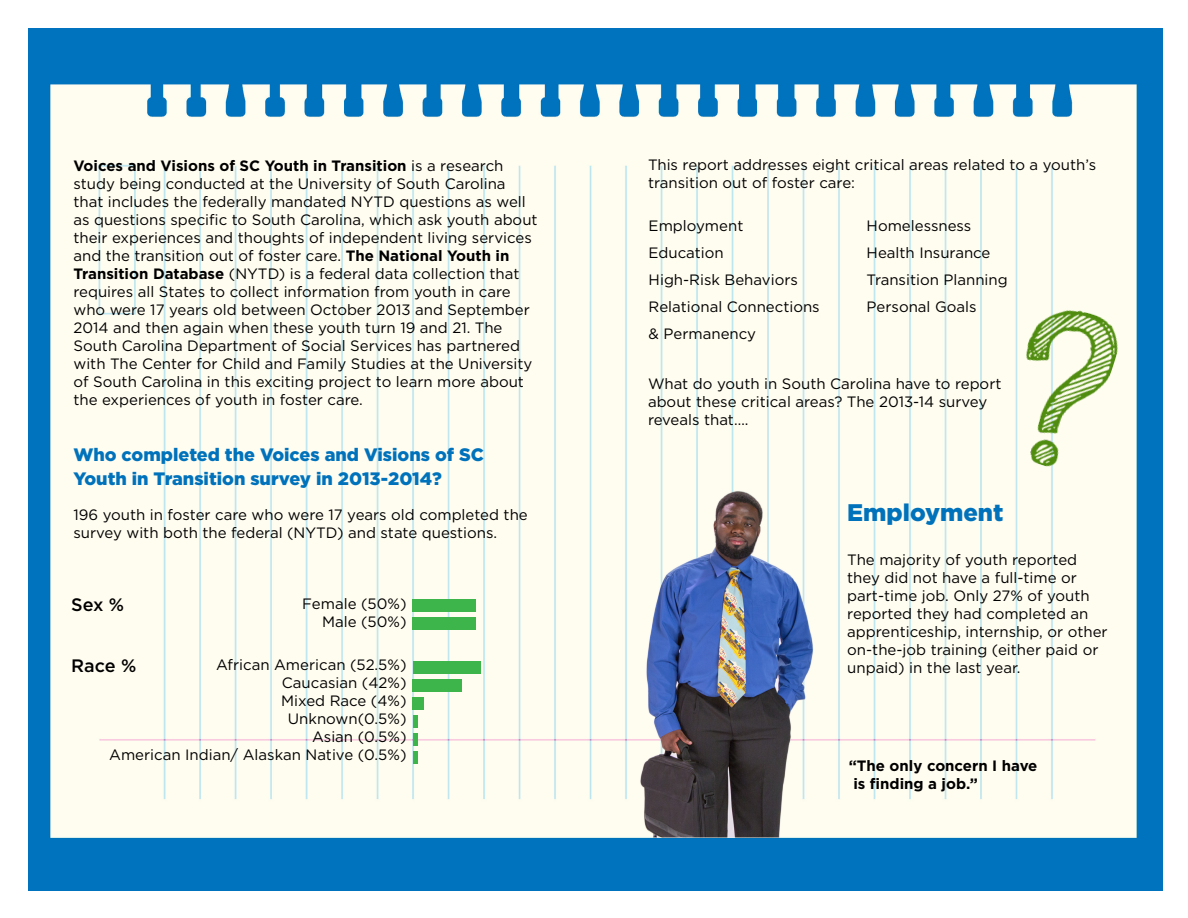
<style>
.page{position:relative;width:1188px;height:918px;background:#fff}
.page>*{position:absolute;margin:0;border:0;box-sizing:border-box;transform-origin:0 0}
.t1{font:900 24px "Gotham";color:#0072bb}
.t2{font:900 18px/24px "Gotham";color:#0072bb}
.t3{font:500 18px "Gotham";color:#000}
.Headline_1{font:15px/18px "Gotham";color:#000}
.Headline_1-2{font:700 15px/18px "Gotham";color:#000}
.s1{font-weight:700}
</style>
<div class="page">
<img style="left:28px;top:28px;width:1134px;height:863px">
<div style="left:413px;top:599px;width:63px;height:12px;background:#3eb54a"></div>
<div style="left:413px;top:617px;width:63px;height:13px;background:#3eb54a"></div>
<div style="left:413px;top:661px;width:68px;height:12px;background:#3eb54a"></div>
<div style="left:413px;top:679px;width:49px;height:12px;background:#3eb54a"></div>
<div style="left:413px;top:697px;width:11px;height:12px;background:#3eb54a"></div>
<hr style="left:413px;top:715px;width:4px;height:12px;background:#3eb54a">
<img style="left:611px;top:486px;width:236px;height:358px">
<hr style="left:413px;top:733px;width:4px;height:12px;background:#3eb54a">
<hr style="left:413px;top:751px;width:4px;height:12px;background:#3eb54a">
<img style="left:987px;top:289px;width:142px;height:191px">
<p class="Headline_1" style="left:73px;top:156px;width:466px"><span class="s1">Voices and Visions of SC Youth in Transition</span> is a research study being conducted at the University of South Carolina that includes the federally mandated NYTD questions as well as questions specific to South Carolina, which ask youth about their experiences and thoughts of independent living services and the transition out of foster care. <span class="s1">The National Youth in Transition Database</span> (NYTD) is a federal data collection that requires all States to collect information from youth in care who were 17 years old between October 2013 and September 2014 and then again when these youth turn 19 and 21. The South Carolina Department of Social Services has partnered with The Center for Child and Family Studies at the University of South Carolina in this exciting project to learn more about the experiences of youth in foster care.</p>
<p class="Headline_1" style="left:648px;top:156px;width:450px">This report addresses eight critical areas related to a youth’s transition out of foster care:</p>
<p class="Headline_1" style="left:649px;top:217px;width:96px">Employment</p>
<p class="Headline_1" style="left:649px;top:244px;width:77px">Education</p>
<p class="Headline_1" style="left:649px;top:271px;width:151px">High-Risk Behaviors</p>
<p class="Headline_1" style="left:649px;top:298px;width:173px">Relational Connections</p>
<p class="Headline_1" style="left:649px;top:325px;width:109px">&amp; Permanency</p>
<p class="Headline_1" style="left:867px;top:217px;width:106px">Homelessness</p>
<p class="Headline_1" style="left:867px;top:244px;width:125px">Health Insurance</p>
<p class="Headline_1" style="left:867px;top:271px;width:143px">Transition Planning</p>
<p class="Headline_1" style="left:867px;top:298px;width:111px">Personal Goals</p>
<p class="Headline_1" style="left:648px;top:375px;width:355px">What do youth in South Carolina have to report about these critical areas? The 2013-14 survey reveals that….</p>
<p class="t2" style="left:73px;top:443px;width:412px">Who completed the Voices and Visions of SC<br>Youth in Transition survey in 2013-2014?</p>
<p class="Headline_1" style="left:73px;top:505px;width:456px">196 youth in foster care who were 17 years old completed the survey with both the federal (NYTD) and state questions.</p>
<p class="t3" style="left:71px;top:592px;width:54px">Sex %</p>
<p class="Headline_1" style="left:302px;top:594px;width:106px">Female (50%)</p>
<p class="Headline_1" style="left:322px;top:612px;width:86px">Male (50%)</p>
<p class="t3" style="left:71px;top:654px;width:67px">Race %</p>
<p class="Headline_1" style="left:216px;top:656px;width:192px">African American (52.5%)</p>
<p class="Headline_1" style="left:282px;top:674px;width:126px">Caucasian (42%)</p>
<p class="Headline_1" style="left:281px;top:692px;width:127px">Mixed Race (4%)</p>
<p class="Headline_1" style="left:288px;top:710px;width:120px">Unknown(0.5%)</p>
<p class="Headline_1" style="left:312px;top:728px;width:96px">Asian (0.5%)</p>
<p class="Headline_1" style="left:109px;top:746px;width:299px">American Indian/ Alaskan Native (0.5%)</p>
<p class="t1" style="left:847px;top:496px;width:158px">Employment</p>
<p class="Headline_1" style="left:847px;top:551px;width:262px">The majority of youth reported they did not have a full-time or part-time job. Only 27% of youth reported they had completed an apprenticeship, internship, or other on-the-job training (either paid or unpaid) in the last year.</p>
<p class="Headline_1-2" style="left:853px;top:757px;width:186px;text-indent:-4px">“The only concern I have is finding a job.”</p>
</div>
